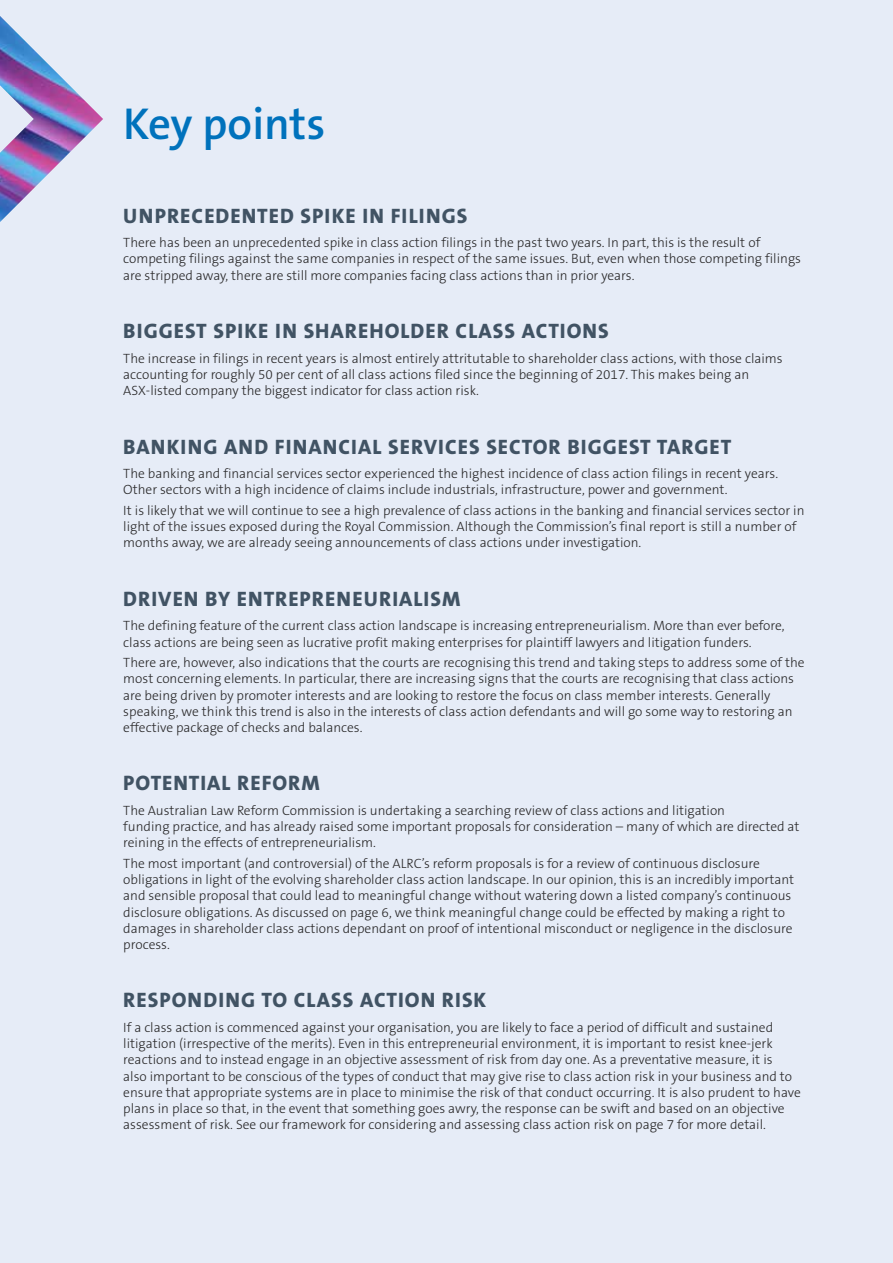
<style>
.page{position:relative;width:893px;height:1263px;background:#e6ecf7}
.page>*{position:absolute;margin:0;border:0;box-sizing:border-box;transform-origin:0 0}
.t1{font:600 45px "The Sans B6";color:#0072bc}
.t2{font:800 21px "The Sans B8";letter-spacing:.05em;color:#415364}
.t3{font:300 13.5px/16.2px "The Sans B3";color:#292829}
</style>
<div class="page">
<img style="left:0;top:16px;width:103px;height:206px">
<h1 class="t1" style="left:123px;top:100px;width:204px">Key points</h1>
<h2 class="t2" style="left:123px;top:204px;width:346px">UNPRECEDENTED SPIKE IN FILINGS</h2>
<p class="t3" style="left:123px;top:235px;width:679px">There has been an unprecedented spike in class action filings in the past two years. In part, this is the result of competing filings against the same companies in respect of the same issues. But, even when those competing filings are stripped away, there are still more companies facing class actions than in prior years.</p>
<h2 class="t2" style="left:123px;top:320px;width:487px">BIGGEST SPIKE IN SHAREHOLDER CLASS ACTIONS</h2>
<p class="t3" style="left:123px;top:350px;width:661px">The increase in filings in recent years is almost entirely attritutable to shareholder class actions, with those claims accounting for roughly 50 per cent of all class actions filed since the beginning of 2017. This makes being an<br>ASX‑listed company the biggest indicator for class action risk.</p>
<h2 class="t2" style="left:123px;top:435px;width:610px">BANKING AND FINANCIAL SERVICES SECTOR BIGGEST TARGET</h2>
<p class="t3" style="left:123px;top:466px;width:656px">The banking and financial services sector experienced the highest incidence of class action filings in recent years.<br>Other sectors with a high incidence of claims include industrials, infrastructure, power and government.</p>
<p class="t3" style="left:123px;top:503px;width:683px">It is likely that we will continue to see a high prevalence of class actions in the banking and financial services sector in light of the issues exposed during the Royal Commission. Although the Commission’s final report is still a number of months away, we are already seeing announcements of class actions under investigation.</p>
<h2 class="t2" style="left:123px;top:587px;width:339px">DRIVEN BY ENTREPRENEURIALISM</h2>
<p class="t3" style="left:123px;top:618px;width:663px">The defining feature of the current class action landscape is increasing entrepreneurialism. More than ever before, class actions are being seen as lucrative profit making enterprises for plaintiff lawyers and litigation funders.</p>
<p class="t3" style="left:123px;top:655px;width:683px">There are, however, also indications that the courts are recognising this trend and taking steps to address some of the most concerning elements. In particular, there are increasing signs that the courts are recognising that class actions are being driven by promoter interests and are looking to restore the focus on class member interests. Generally speaking, we think this trend is also in the interests of class action defendants and will go some way to restoring an effective package of checks and balances.</p>
<h2 class="t2" style="left:123px;top:772px;width:198px">POTENTIAL REFORM</h2>
<p class="t3" style="left:123px;top:803px;width:678px">The Australian Law Reform Commission is undertaking a searching review of class actions and litigation<br>funding practice, and has already raised some important proposals for consideration – many of which are directed at reining in the effects of entrepreneurialism.</p>
<p class="t3" style="left:123px;top:856px;width:672px">The most important (and controversial) of the ALRC’s reform proposals is for a review of continuous disclosure obligations in light of the evolving shareholder class action landscape. In our opinion, this is an incredibly important and sensible proposal that could lead to meaningful change without watering down a listed company’s continuous disclosure obligations. As discussed on page 6, we think meaningful change could be effected by making a right to damages in shareholder class actions dependant on proof of intentional misconduct or negligence in the disclosure process.</p>
<h2 class="t2" style="left:123px;top:989px;width:364px">RESPONDING TO CLASS ACTION RISK</h2>
<p class="t3" style="left:123px;top:1020px;width:679px">If a class action is commenced against your organisation, you are likely to face a period of difficult and sustained litigation (irrespective of the merits). Even in this entrepreneurial environment, it is important to resist knee‑jerk reactions and to instead engage in an objective assessment of risk from day one. As a preventative measure, it is<br>also important to be conscious of the types of conduct that may give rise to class action risk in your business and to ensure that appropriate systems are in place to minimise the risk of that conduct occurring. It is also prudent to have plans in place so that, in the event that something goes awry, the response can be swift and based on an objective assessment of risk. See our framework for considering and assessing class action risk on page 7 for more detail.</p>
</div>
